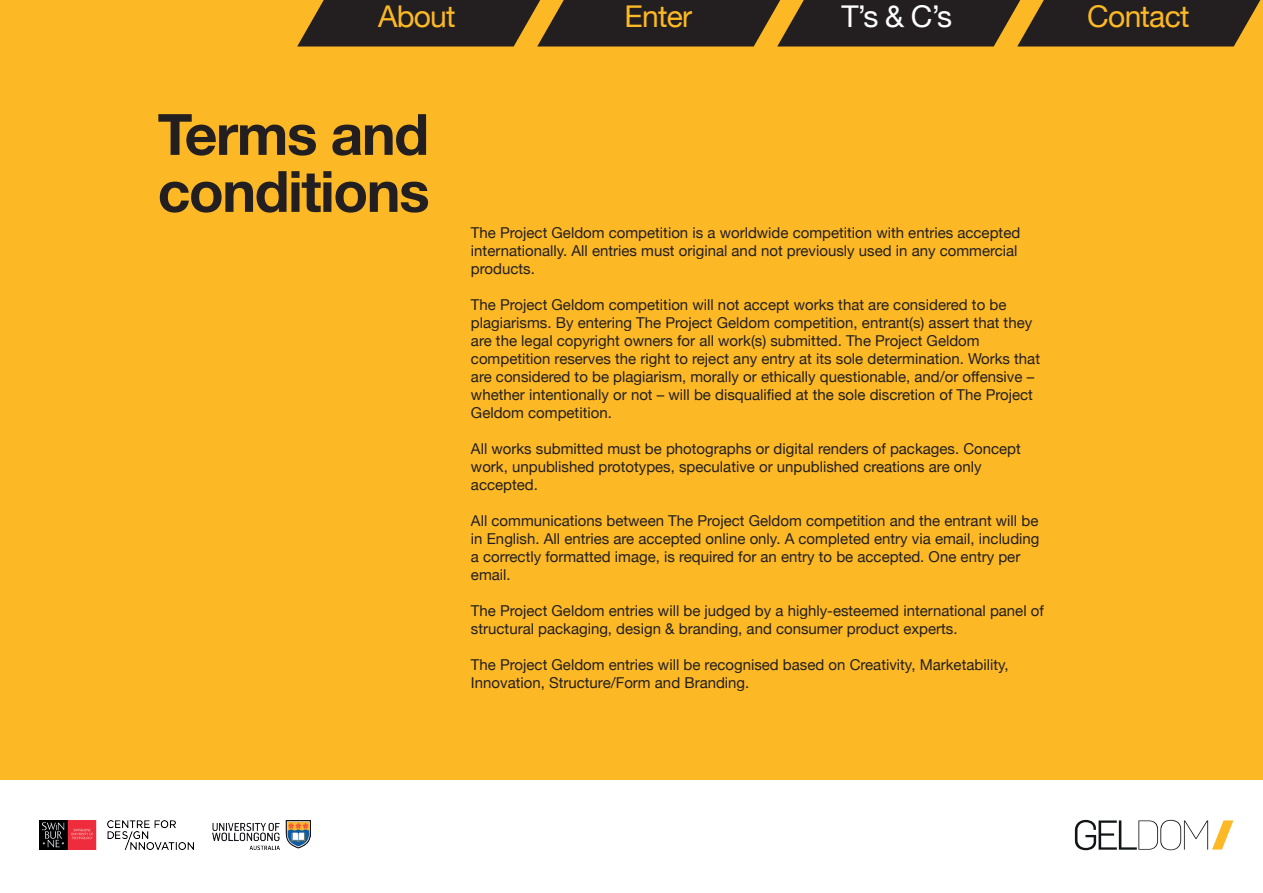
<style>
.page{position:relative;width:1263px;height:893px;background:#fff}
.page>*{position:absolute;margin:0;border:0;box-sizing:border-box;transform-origin:0 0}
.t1{font:700 57px/57px "Helvetica Neue";letter-spacing:-.025em;color:#231f20}
.t2{font:30px "Helvetica Neue";letter-spacing:-.025em;color:#fcb825}
.t3{font:30px "Helvetica Neue";color:#fff}
.t4{font:15px/18px "Helvetica Neue";color:#231f20}
</style>
<div class="page">
<div style="left:0;top:0;width:1263px;height:785px;background:#fcb825"></div>
<div style="left:0;top:780px;width:1263px;height:110px;background:#fff"></div>
<svg style="left:1075px;top:820px;width:158px;height:30px"></svg>
<img style="left:39px;top:821px;width:154px;height:28px">
<img style="left:213px;top:821px;width:97px;height:29px">
<svg style="left:297px;top:0;width:963px;height:46px;background:#392e20"></svg>
<h2 class="t2" style="left:378px;top:-5px;width:79px">About</h2>
<h2 class="t2" style="left:624px;top:-5px;width:69px">Enter</h2>
<h2 class="t3" style="left:841px;top:-5px;width:112px">T’s &amp; C’s</h2>
<h2 class="t2" style="left:1087px;top:-5px;width:104px">Contact</h2>
<h1 class="t1" style="left:158px;top:108px;width:274px">Terms and conditions</h1>
<p class="t4" style="left:471px;top:224px;width:551px">The Project Geldom competition is a worldwide competition with entries accepted internationally. All entries must original and not previously used in any commercial products.</p>
<p class="t4" style="left:471px;top:296px;width:570px">The Project Geldom competition will not accept works that are considered to be plagiarisms. By entering The Project Geldom competition, entrant(s) assert that they are the legal copyright owners for all work(s) submitted. The Project Geldom competition reserves the right to reject any entry at its sole determination. Works that are considered to be plagiarism, morally or ethically questionable, and/or offensive – whether intentionally or not – will be disqualified at the sole discretion of The Project Geldom competition.</p>
<p class="t4" style="left:471px;top:440px;width:551px">All works submitted must be photographs or digital renders of packages. Concept work, unpublished prototypes, speculative or unpublished creations are only accepted.</p>
<p class="t4" style="left:471px;top:512px;width:570px">All communications between The Project Geldom competition and the entrant will be in English. All entries are accepted online only. A completed entry via email, including a correctly formatted image, is required for an entry to be accepted. One entry per email.</p>
<p class="t4" style="left:471px;top:602px;width:574px">The Project Geldom entries will be judged by a highly-esteemed international panel of structural packaging, design &amp; branding, and consumer product experts.</p>
<p class="t4" style="left:471px;top:656px;width:539px">The Project Geldom entries will be recognised based on Creativity, Marketability,<br>Innovation, Structure/Form and Branding.</p>
</div>
